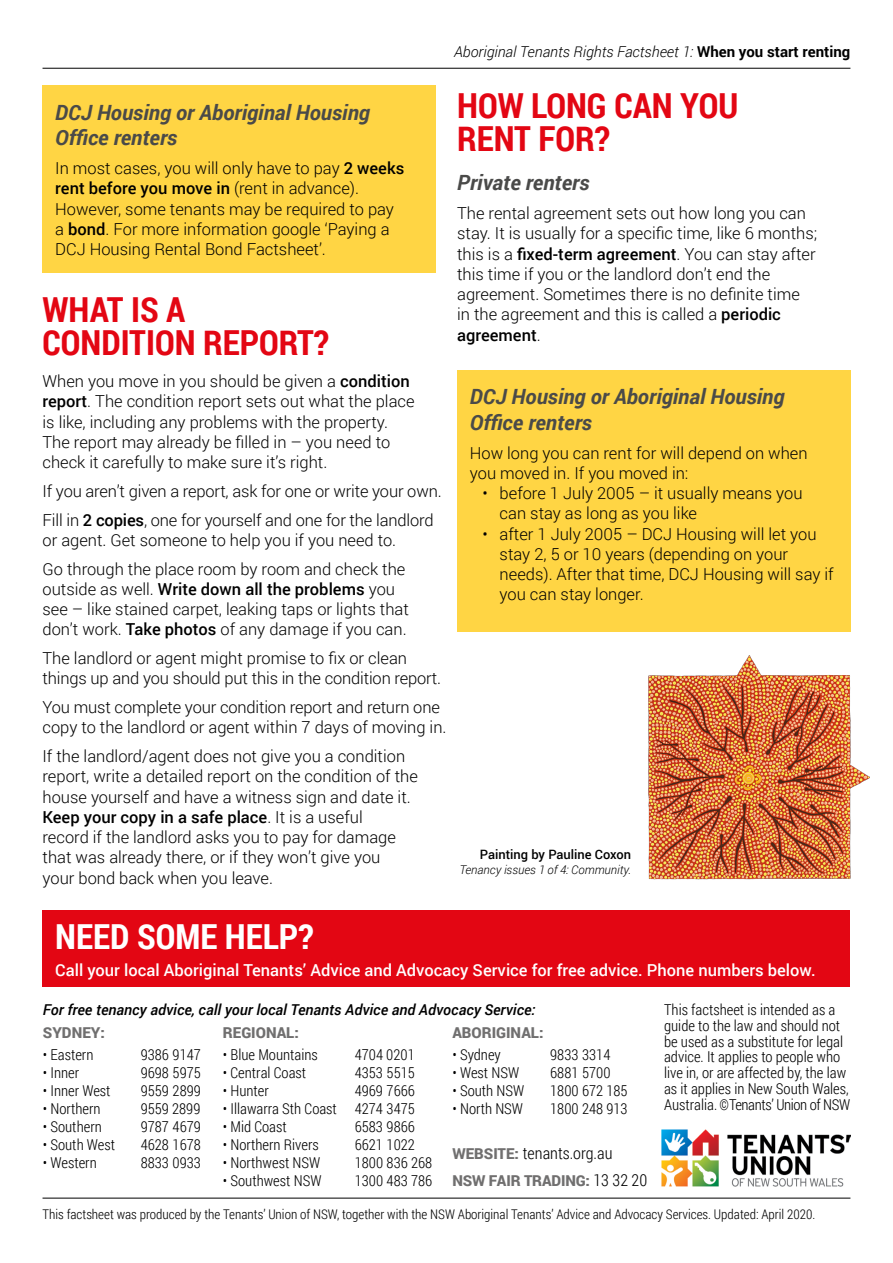
<style>
.page{position:relative;width:893px;height:1263px;background:#fff}
.page>*{position:absolute;margin:0;border:0;box-sizing:border-box;transform-origin:0 0}
.AF_Heading_1{font:700 34.5px/33px "Roboto Condensed";color:#e30613}
.t1{font:700 34.5px "Roboto Condensed";color:#fff}
.AF_Heading_2{font:italic 700 21px/25.5px "Roboto";color:#4a4a49}
.AF_Body{font:300 16.5px/20.2px "Roboto";color:#000}
.t2{font:500 16.5px "Roboto";color:#fff}
.t3{font:300 16.5px "Roboto Condensed";color:#000}
.t4{font:300 15px/15.8px "Roboto Condensed";color:#000}
.t5{font:italic 500 15px "Roboto";color:#000}
.t6{font:italic 300 15px "Roboto";color:#000}
.t7{font:900 15px "Roboto";color:#706f6f}
.t8{font:300 13.35px "Roboto Condensed";color:#000}
.AF_Body-2{font:500 12.9px "Roboto";color:#000}
.AF_Body-3{font:italic 300 12px "Roboto";color:#000}
.s1{font-weight:700;font-style:normal}
.s2{font-weight:500}
.s3{font-family:"Roboto";font-weight:900;font-size:15px;color:#706f6f}
.s4{font-family:"Roboto Condensed";font-weight:300;font-size:16.5px;color:#000}
</style>
<div class="page">
<hr style="left:43px;top:1198px;width:807px;height:1px;background:#000">
<div style="left:43px;top:910px;width:807px;height:76px;background:#e30613"></div>
<hr style="left:43px;top:68px;width:807px;height:1px;background:#000">
<img style="left:662px;top:1129px;width:188px;height:58px">
<img style="left:648px;top:655px;width:222px;height:225px">
<div style="left:43px;top:85px;width:393px;height:187px;background:#ffd544"></div>
<div style="left:457px;top:370px;width:393px;height:261px;background:#ffd544"></div>
<p class="t6" style="left:454px;top:41px;width:398px">Aboriginal Tenants Rights Factsheet 1: <span class="s1">When you start renting</span></p>
<p class="AF_Heading_2" style="left:55px;top:99px;width:316px">DCJ Housing or Aboriginal Housing<br>Office renters</p>
<p class="AF_Body" style="left:55px;top:158px;width:350px">In most cases, you will only have to pay <span class="s2">2 weeks rent before you move in</span> (rent in advance).<br>However, some tenants may be required to pay a <span class="s2">bond</span>. For more information google ‘Paying a DCJ Housing Rental Bond Factsheet’.</p>
<p class="AF_Heading_1" style="left:43px;top:292px;width:288px">WHAT IS A<br>CONDITION REPORT?</p>
<p class="AF_Body" style="left:43px;top:371px;width:374px">When you move in you should be given a <span class="s2">condition report</span>. The condition report sets out what the place is like, including any problems with the property.<br>The report may already be filled in – you need to check it carefully to make sure it’s right.</p>
<p class="AF_Body" style="left:43px;top:480px;width:401px">If you aren’t given a report, ask for one or write your own.</p>
<p class="AF_Body" style="left:43px;top:509px;width:393px">Fill in <span class="s2">2 copies</span>, one for yourself and one for the landlord or agent. Get someone to help you if you need to.</p>
<p class="AF_Body" style="left:43px;top:558px;width:368px">Go through the place room by room and check the outside as well. <span class="s2">Write down all the problems</span> you see – like stained carpet, leaking taps or lights that don’t work. <span class="s2">Take photos</span> of any damage if you can.</p>
<p class="AF_Body" style="left:43px;top:648px;width:400px">The landlord or agent might promise to fix or clean things up and you should put this in the condition report.</p>
<p class="AF_Body" style="left:43px;top:697px;width:405px">You must complete your condition report and return one copy to the landlord or agent within 7 days of moving in.</p>
<p class="AF_Body" style="left:43px;top:746px;width:377px">If the landlord/agent does not give you a condition report, write a detailed report on the condition of the house yourself and have a witness sign and date it.<br><span class="s2">Keep your copy in a safe place</span>. It is a useful<br>record if the landlord asks you to pay for damage that was already there, or if they won’t give you<br>your bond back when you leave.</p>
<p class="AF_Heading_1" style="left:457px;top:88px;width:282px">HOW LONG CAN YOU<br>RENT FOR?</p>
<p class="AF_Heading_2" style="left:457px;top:169px;width:134px">Private renters</p>
<p class="AF_Body" style="left:457px;top:203px;width:362px">The rental agreement sets out how long you can stay. It is usually for a specific time, like 6 months; this is a <span class="s2">fixed-term agreement</span>. You can stay after this time if you or the landlord don’t end the agreement. Sometimes there is no definite time<br>in the agreement and this is called a <span class="s2">periodic agreement</span>.</p>
<p class="AF_Heading_2" style="left:470px;top:383px;width:316px">DCJ Housing or Aboriginal Housing<br>Office renters</p>
<p class="AF_Body" style="left:470px;top:442px;width:339px">How long you can rent for will depend on when you moved in. If you moved in:</p>
<p class="AF_Body" style="left:500px;top:483px;width:304px;text-indent:-17px">• before 1 July 2005 – it usually means you can stay as long as you like</p>
<p class="AF_Body" style="left:500px;top:523px;width:336px;text-indent:-17px">• after 1 July 2005 – DCJ Housing will let you stay 2, 5 or 10 years (depending on your needs). After that time, DCJ Housing will say if you can stay longer.</p>
<p class="AF_Body-2" style="left:480px;top:845px;width:153px">Painting by Pauline Coxon</p>
<p class="AF_Body-3" style="left:459px;top:861px;width:173px">Tenancy issues 1 of 4: Community.</p>
<h1 class="t1" style="left:55px;top:912px;width:260px">NEED SOME HELP?</h1>
<p class="t2" style="left:55px;top:958px;width:762px">Call your local Aboriginal Tenants’ Advice and Advocacy Service for free advice. Phone numbers below.</p>
<p class="t5" style="left:43px;top:999px;width:494px">For free tenancy advice, call your local Tenants Advice and Advocacy Service:</p>
<p class="t7" style="left:43px;top:1022px;width:64px">SYDNEY:</p>
<p class="t4" style="left:43px;top:1046px;width:52px">• Eastern</p>
<p class="t4" style="left:141px;top:1046px;width:62px">9386 9147</p>
<p class="t4" style="left:43px;top:1064px;width:38px">• Inner</p>
<p class="t4" style="left:141px;top:1064px;width:62px">9698 5975</p>
<p class="t4" style="left:43px;top:1082px;width:69px">• Inner West</p>
<p class="t4" style="left:141px;top:1082px;width:62px">9559 2899</p>
<p class="t4" style="left:43px;top:1100px;width:59px">• Northern</p>
<p class="t4" style="left:141px;top:1100px;width:61px">9559 2899</p>
<p class="t4" style="left:43px;top:1118px;width:60px">• Southern</p>
<p class="t4" style="left:141px;top:1118px;width:62px">9787 4679</p>
<p class="t4" style="left:43px;top:1136px;width:74px">• South West</p>
<p class="t4" style="left:141px;top:1136px;width:62px">4628 1678</p>
<p class="t4" style="left:43px;top:1154px;width:55px">• Western</p>
<p class="t4" style="left:141px;top:1154px;width:62px">8833 0933</p>
<p class="t7" style="left:452px;top:1022px;width:93px">ABORIGINAL:</p>
<p class="t4" style="left:452px;top:1046px;width:50px">• Sydney</p>
<p class="t4" style="left:550px;top:1046px;width:62px">9833 3314</p>
<p class="t4" style="left:452px;top:1064px;width:68px">• West NSW</p>
<p class="t4" style="left:550px;top:1064px;width:62px">6881 5700</p>
<p class="t4" style="left:452px;top:1082px;width:73px">• South NSW</p>
<p class="t4" style="left:550px;top:1082px;width:79px">1800 672 185</p>
<p class="t4" style="left:452px;top:1100px;width:72px">• North NSW</p>
<p class="t4" style="left:550px;top:1100px;width:79px">1800 248 913</p>
<p class="t3" style="left:452px;top:1142px;width:162px"><span class="s3">WEBSITE:</span> tenants.org.au</p>
<p class="t7" style="left:452px;top:1170px;width:196px">NSW FAIR TRADING: <span class="s4">13 32 20</span></p>
<p class="t7" style="left:223px;top:1022px;width:77px">REGIONAL:</p>
<p class="t4" style="left:223px;top:1046px;width:96px">• Blue Mountains</p>
<p class="t4" style="left:355px;top:1046px;width:62px">4704 0201</p>
<p class="t4" style="left:223px;top:1064px;width:85px">• Central Coast</p>
<p class="t4" style="left:355px;top:1064px;width:62px">4353 5515</p>
<p class="t4" style="left:223px;top:1082px;width:48px">• Hunter</p>
<p class="t4" style="left:355px;top:1082px;width:62px">4969 7666</p>
<p class="t4" style="left:223px;top:1100px;width:193px">• Illawarra Sth Coast 4274 3475</p>
<p class="t4" style="left:223px;top:1118px;width:65px">• Mid Coast</p>
<p class="t4" style="left:355px;top:1118px;width:62px">6583 9866</p>
<p class="t4" style="left:223px;top:1136px;width:97px">• Northern Rivers</p>
<p class="t4" style="left:355px;top:1136px;width:62px">6621 1022</p>
<p class="t4" style="left:223px;top:1154px;width:99px">• Northwest NSW</p>
<p class="t4" style="left:355px;top:1154px;width:79px">1800 836 268</p>
<p class="t4" style="left:223px;top:1172px;width:100px">• Southwest NSW</p>
<p class="t4" style="left:355px;top:1172px;width:79px">1300 483 786</p>
<p class="t4" style="left:664px;top:1001px;width:188px">This factsheet is intended as a guide to the law and should not be used as a substitute for legal advice. It applies to people who live in, or are affected by, the law as it applies in New South Wales,<br>Australia. ©Tenants’ Union of NSW</p>
<p class="t8" style="left:43px;top:1205px;width:774px">This factsheet was produced by the Tenants’ Union of NSW, together with the NSW Aboriginal Tenants’ Advice and Advocacy Services. Updated: April 2020.</p>
</div>
